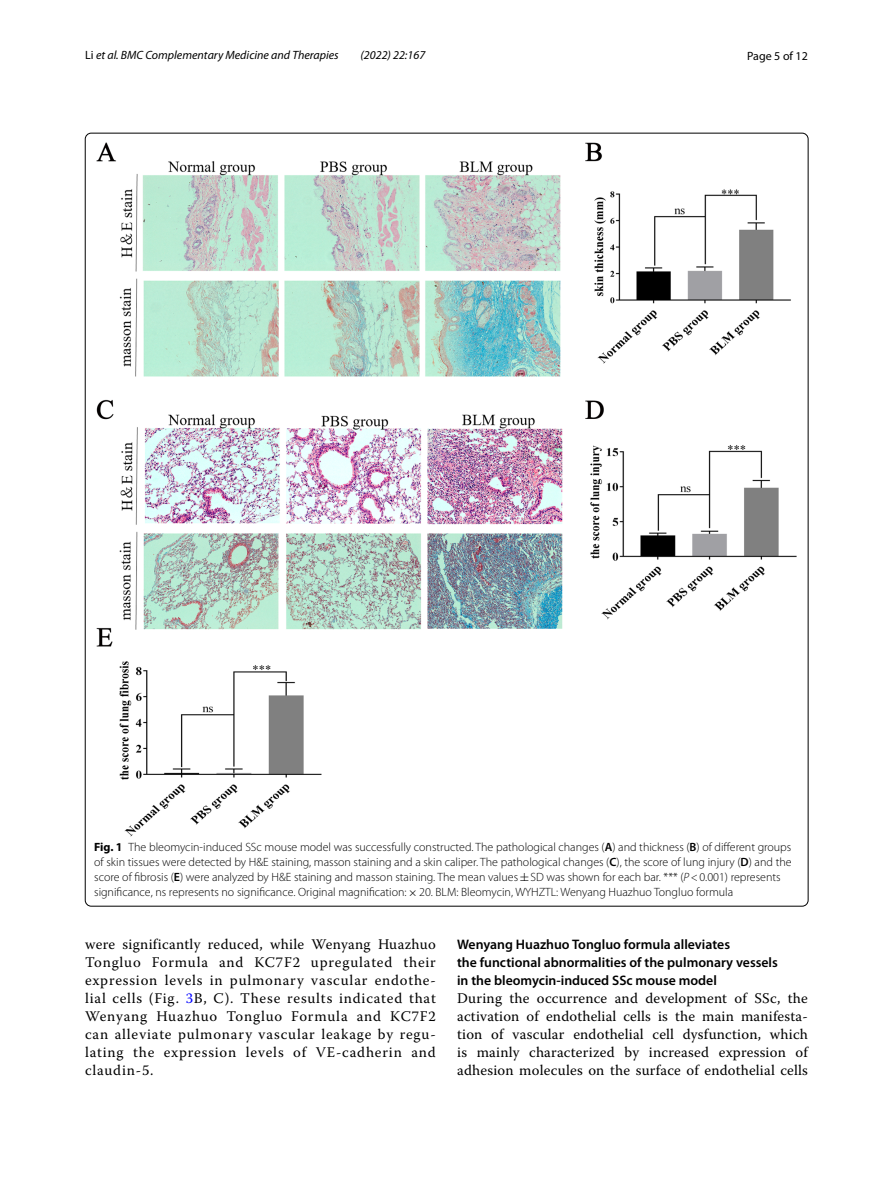
<style>
.page{position:relative;width:893px;height:1187px;background:#fff}
.page>*{position:absolute;margin:0;border:0;box-sizing:border-box;transform-origin:0 0}
.t1{font:14.7px/18px "Warnock Pro";letter-spacing:.035em;color:#000;text-align:justify}
.t2{font:600 13.8px/18px "Myriad Pro";color:#000}
.t3{font:300 12px/15px "Myriad Pro";color:#000}
.t4{font:italic 12px "Myriad Pro";color:#000}
.t5{font:12px "Myriad Pro";color:#000}
.s1{font-style:normal}
.s2{font-weight:700}
.s3{font-weight:600}
.s4{font-family:"MTSY";font-weight:400}
.s5{font-style:italic}
.s6{color:#00f}
</style>
<div class="page">
<img style="left:96px;top:142px;width:701px;height:694px">
<p class="t4" style="left:85px;top:48px;width:255px"><span class="s1">Li</span> et al. BMC Complementary Medicine and Therapies</p>
<p class="t4" style="left:361px;top:48px;width:66px">(2022) 22:167</p>
<p class="t5" style="left:747px;top:48px;width:62px">Page 5 of 12</p>
<p class="t3" style="left:94px;top:840px;width:699px"><span class="s2">Fig. 1</span> The bleomycin-induced SSc mouse model was successfully constructed. The pathological changes (<span class="s3">A</span>) and thickness (<span class="s3">B</span>) of different groups of skin tissues were detected by H&amp;E staining, masson staining and a skin caliper. The pathological changes (<span class="s3">C</span>), the score of lung injury (<span class="s3">D</span>) and the score of fibrosis (<span class="s3">E</span>) were analyzed by H&amp;E staining and masson staining. The mean values<span class="s4">±</span>SD was shown for each bar. *** (<span class="s5">P</span>&lt;0.001) represents significance, ns represents no significance. Original magnification:<span class="s4">×</span>20. BLM: Bleomycin, WYHZTL: Wenyang Huazhuo Tongluo formula</p>
<p class="t1" style="left:85px;top:935px;width:352px">were significantly reduced, while Wenyang Huazhuo Tongluo Formula and KC7F2 upregulated their expression levels in pulmonary vascular endothe&shy;lial cells (Fig. <span class="s6">3</span>B, C). These results indicated that Wenyang Huazhuo Tongluo Formula and KC7F2 can alleviate pulmonary vascular leakage by regu&shy;lating the expression levels of VE-cadherin and claudin-5.</p>
<p class="t2" style="left:457px;top:934px;width:322px">Wenyang Huazhuo Tongluo formula alleviates<br>the functional abnormalities of the pulmonary vessels in the bleomycin‑induced SSc mouse model</p>
<p class="t1" style="left:457px;top:988px;width:352px">During the occurrence and development of SSc, the activation of endothelial cells is the main manifesta&shy;tion of vascular endothelial cell dysfunction, which is mainly characterized by increased expression of adhesion molecules on the surface of endothelial cells</p>
</div>
